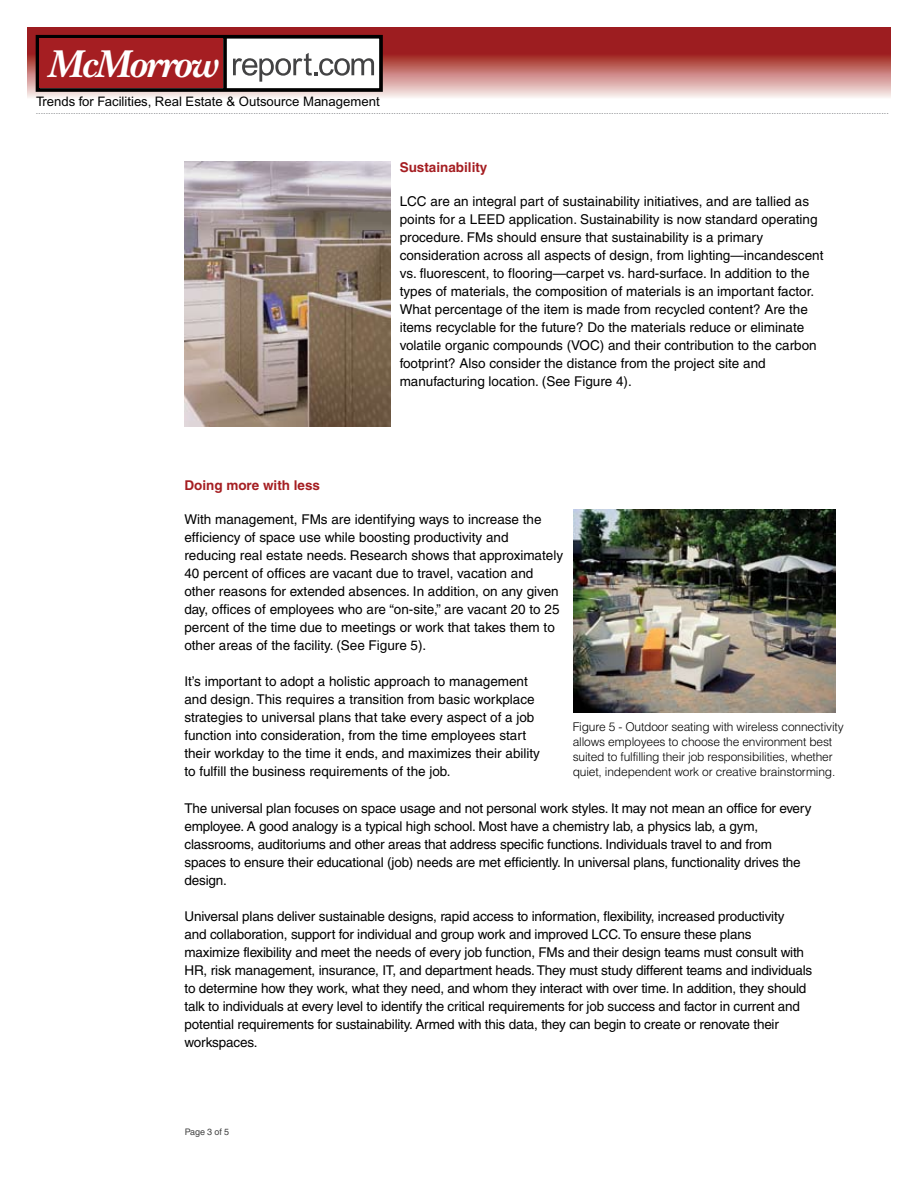
<style>
.page{position:relative;width:918px;height:1188px;background:#fff}
.page>*{position:absolute;margin:0;border:0;box-sizing:border-box;transform-origin:0 0}
.t1{font:italic 700 40.5px "New Baskerville";letter-spacing:-.045em;color:#fff}
.t2{font:13.5px/18px "Helvetica";color:#000}
.t3{font:700 13.5px "Helvetica";color:#a51e22}
.t4{font:13.2px "Arial";color:#000}
.t5{font:300 12px/15px "Helvetica";letter-spacing:-.015em;color:#000}
.t6{font:9px "Helvetica Neue";color:#8f9194}
.t7{font:9px "Helvetica";letter-spacing:-.015em;color:#404040}
</style>
<div class="page">
<svg style="left:27px;top:27px;width:864px;height:71px;background:#bc6463"></svg>
<div style="left:38px;top:37px;width:343px;height:53px;background:#fff"></div>
<div style="left:36px;top:35px;width:347px;height:57px;border:4px solid #000"></div>
<svg style="left:223px;top:36px;width:4px;height:54px"></svg>
<div style="left:40px;top:39px;width:183px;height:49px;background:#a51e22"></div>
<svg style="left:233px;top:53px;width:141px;height:29px"></svg>
<img style="left:184px;top:161px;width:207px;height:265px">
<img style="left:573px;top:510px;width:263px;height:202px">
<h1 class="t1" style="left:47px;top:40px;width:172px">McMorrow</h1>
<p class="t4" style="left:36px;top:94px;width:345px">Trends for Facilities, Real Estate &amp; Outsource Management</p>
<p class="t6" style="left:36px;top:106px;width:855px">.....................................................................................................................................................................................................................................................................................................................................................</p>
<p class="t3" style="left:400px;top:159px;width:89px">Sustainability</p>
<p class="t2" style="left:400px;top:192px;width:425px">LCC are an integral part of sustainability initiatives, and are tallied as points for a LEED application. Sustainability is now standard operating procedure. FMs should ensure that sustainability is a primary consideration across all aspects of design, from lighting—incandescent vs. fluorescent, to flooring—carpet vs. hard-surface. In addition to the types of materials, the composition of materials is an important factor.<br>What percentage of the item is made from recycled content? Are the items recyclable for the future? Do the materials reduce or eliminate volatile organic compounds (VOC) and their contribution to the carbon footprint? Also consider the distance from the project site and manufacturing location. (See Figure 4).</p>
<p class="t3" style="left:184px;top:477px;width:137px">Doing more with less</p>
<p class="t2" style="left:184px;top:510px;width:380px">With management, FMs are identifying ways to increase the efficiency of space use while boosting productivity and reducing real estate needs. Research shows that approximately 40 percent of offices are vacant due to travel, vacation and other reasons for extended absences. In addition, on any given day, offices of employees who are “on-site,” are vacant 20 to 25 percent of the time due to meetings or work that takes them to other areas of the facility. (See Figure 5).</p>
<p class="t2" style="left:184px;top:672px;width:357px">It’s important to adopt a holistic approach to management and design. This requires a transition from basic workplace strategies to universal plans that take every aspect of a job function into consideration, from the time employees start their workday to the time it ends, and maximizes their ability to fulfill the business requirements of the job.</p>
<p class="t5" style="left:573px;top:719px;width:272px">Figure 5 - Outdoor seating with wireless connectivity allows employees to choose the environment best suited to fulfilling their job responsibilities, whether quiet, independent work or creative brainstorming.</p>
<p class="t2" style="left:184px;top:799px;width:628px">The universal plan focuses on space usage and not personal work styles. It may not mean an office for every employee. A good analogy is a typical high school. Most have a chemistry lab, a physics lab, a gym, classrooms, auditoriums and other areas that address specific functions. Individuals travel to and from spaces to ensure their educational (job) needs are met efficiently. In universal plans, functionality drives the design.</p>
<p class="t2" style="left:184px;top:907px;width:629px">Universal plans deliver sustainable designs, rapid access to information, flexibility, increased productivity<br>and collaboration, support for individual and group work and improved LCC. To ensure these plans<br>maximize flexibility and meet the needs of every job function, FMs and their design teams must consult with HR, risk management, insurance, IT, and department heads. They must study different teams and individuals to determine how they work, what they need, and whom they interact with over time. In addition, they should talk to individuals at every level to identify the critical requirements for job success and factor in current and potential requirements for sustainability. Armed with this data, they can begin to create or renovate their workspaces.</p>
<p class="t7" style="left:185px;top:1127px;width:46px">Page 3 of 5</p>
</div>
